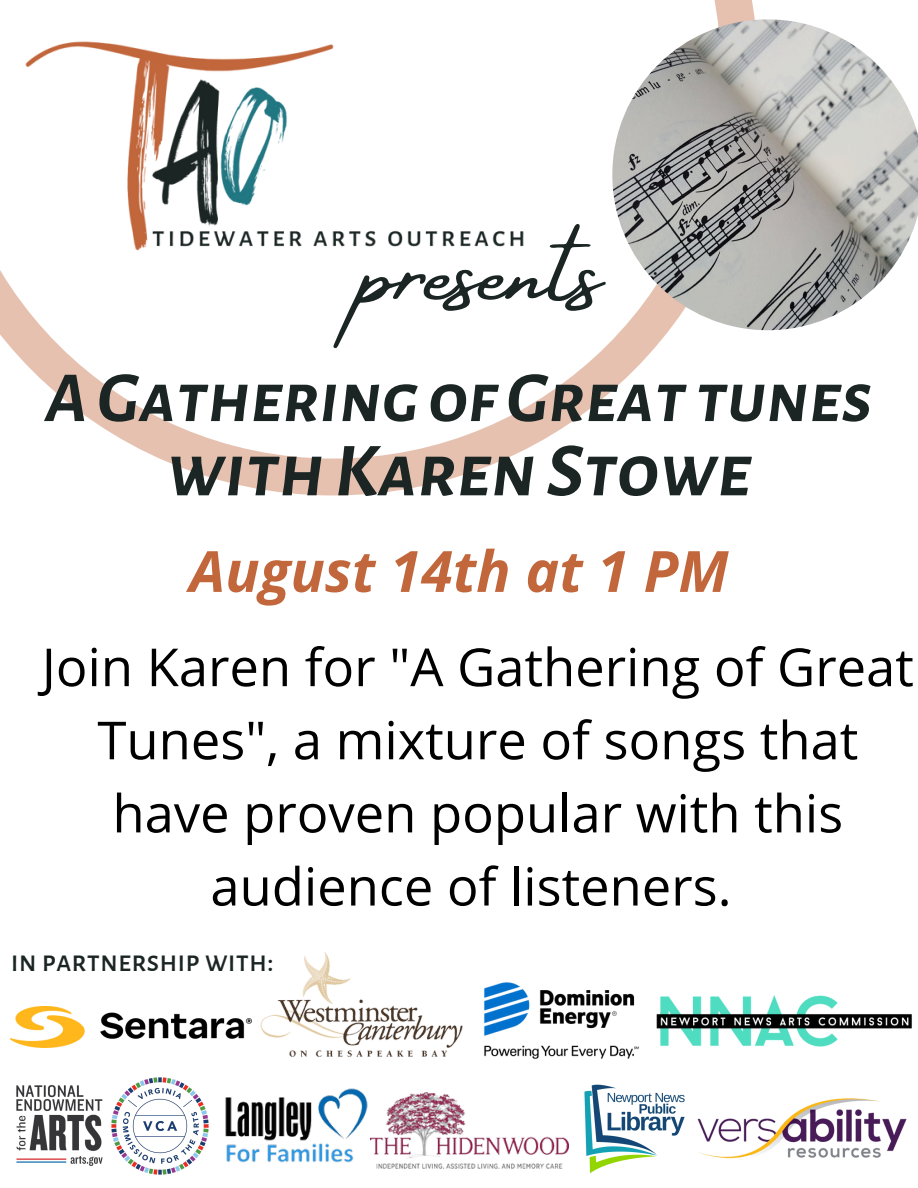
<style>
.page{position:relative;width:918px;height:1188px;background:#fff}
.page>*{position:absolute;margin:0;border:0;box-sizing:border-box;transform-origin:0 0}
.t1{font:108px "Amsterdam Four";color:#1b2524}
.t2{font:italic 700 76.5px "Alegreya Sans SC";color:#1b2524}
.t3{font:italic 700 72px "Alegreya Sans SC";color:#1b2524}
.t4{font:italic 700 57px "Open Sans";color:#c2663b}
.t5{font:52.5px/73.2px "Open Sans";color:#000;text-align:center}
.t6{font:500 30px "Alegreya Sans SC";color:#1b2524}
</style>
<div class="page">
<svg style="left:0;top:0;width:755px;height:495px"></svg>
<img style="left:11px;top:30px;width:519px;height:230px">
<img style="left:612px;top:19px;width:306px;height:311px">
<img style="left:16px;top:1085px;width:87px;height:81px">
<img style="left:697px;top:1098px;width:210px;height:61px">
<img style="left:656px;top:995px;width:256px;height:52px">
<img style="left:111px;top:1077px;width:98px;height:98px">
<img style="left:584px;top:1084px;width:101px;height:90px">
<img style="left:11px;top:1006px;width:213px;height:42px">
<img style="left:224px;top:952px;width:239px;height:105px">
<img style="left:370px;top:1092px;width:198px;height:77px">
<img style="left:225px;top:1088px;width:143px;height:75px">
<img style="left:484px;top:982px;width:155px;height:77px">
<h2 class="t1" style="left:361px;top:211px;width:243px">presents</h2>
<h3 class="t3" style="left:45px;top:363px;width:829px">AGatheringofGreat tunes</h3>
<h3 class="t2" style="left:167px;top:434px;width:586px">withKarenStowe</h3>
<h4 class="t4" style="left:189px;top:531px;width:541px">August 14th at 1 PM</h4>
<h1 class="t5" style="left:42px;top:629px;width:873px">Join Karen for "A Gathering of Great<br>Tunes", a mixture of songs that have proven popular with this audience of listeners.</h1>
<p class="t6" style="left:11px;top:947px;width:265px">in partnership with:</p>
</div>
